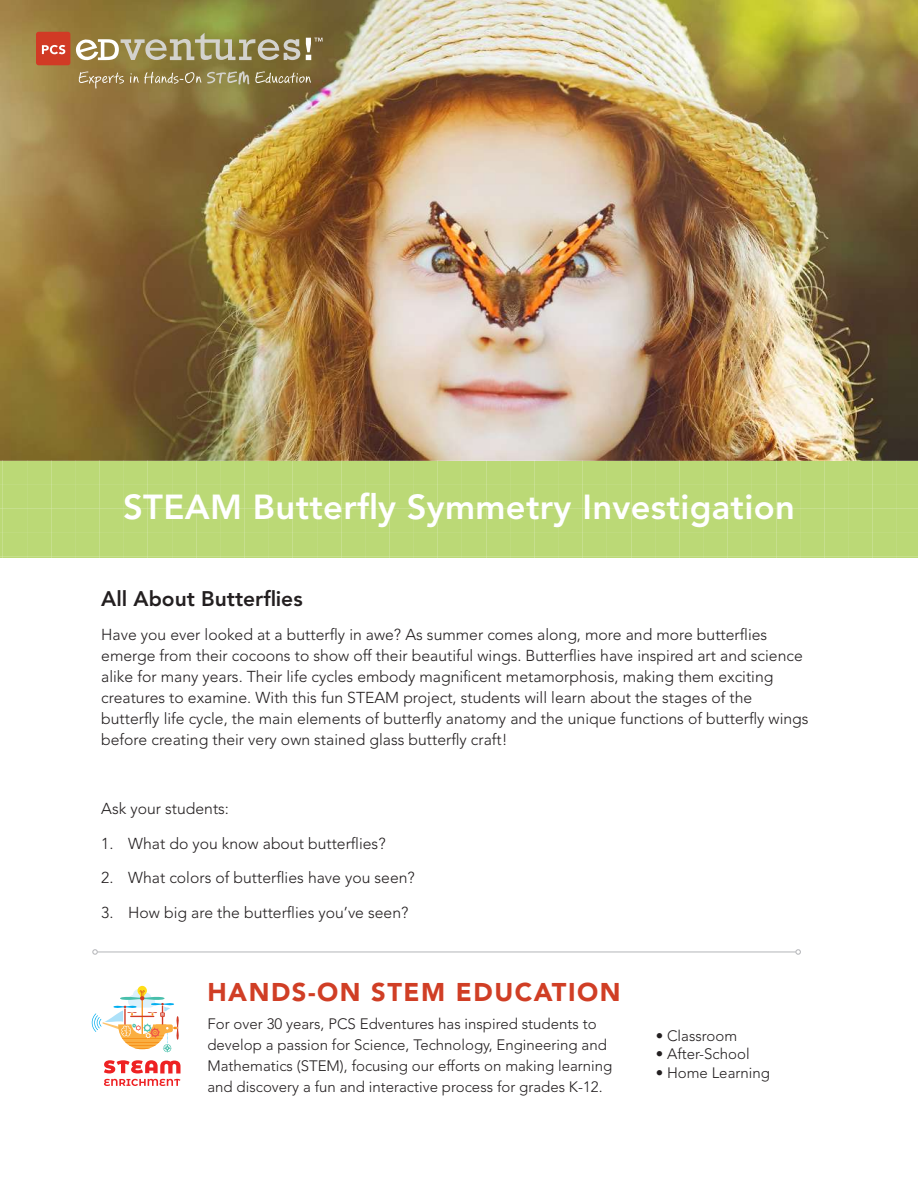
<style>
.page{position:relative;width:918px;height:1188px;background:#fff}
.page>*{position:absolute;margin:0;border:0;box-sizing:border-box;transform-origin:0 0}
.t1{font:800 34.5px "Avenir LT Std";letter-spacing:.01em;color:#fff}
.t2{font:900 25.5px "Avenir LT Std";letter-spacing:.06em;color:#d03e25}
.t3{font:800 21px "Avenir LT Std";color:#231f20}
.t4{font:300 15.75px/21px "Avenir LT Std";color:#231f20}
.t5{font:300 15px/21px "Avenir LT Std";color:#231f20}
</style>
<div class="page">
<div style="left:0;top:0;width:918px;height:557px;background:#bbd976"></div>
<img style="left:0;top:0;width:918px;height:460px">
<hr style="left:27px;top:460px;width:1px;height:101px;background:#fff">
<hr style="left:75px;top:460px;width:1px;height:101px;background:#fff">
<hr style="left:123px;top:460px;width:1px;height:101px;background:#fff">
<hr style="left:172px;top:460px;width:1px;height:101px;background:#fff">
<hr style="left:220px;top:460px;width:1px;height:101px;background:#fff">
<hr style="left:268px;top:460px;width:1px;height:101px;background:#fff">
<hr style="left:317px;top:460px;width:1px;height:101px;background:#fff">
<hr style="left:365px;top:460px;width:1px;height:101px;background:#fff">
<hr style="left:413px;top:460px;width:1px;height:101px;background:#fff">
<hr style="left:461px;top:460px;width:1px;height:101px;background:#fff">
<hr style="left:510px;top:460px;width:1px;height:101px;background:#fff">
<hr style="left:558px;top:460px;width:1px;height:101px;background:#fff">
<hr style="left:606px;top:460px;width:1px;height:101px;background:#fff">
<hr style="left:655px;top:460px;width:1px;height:101px;background:#fff">
<hr style="left:703px;top:460px;width:1px;height:101px;background:#fff">
<hr style="left:751px;top:460px;width:1px;height:101px;background:#fff">
<hr style="left:800px;top:460px;width:1px;height:101px;background:#fff">
<hr style="left:848px;top:460px;width:1px;height:101px;background:#fff">
<hr style="left:896px;top:460px;width:1px;height:101px;background:#fff">
<hr style="left:0;top:484px;width:918px;height:1px;background:#fff">
<hr style="left:0;top:532px;width:918px;height:1px;background:#fff">
<hr style="left:3px;top:460px;width:1px;height:101px;background:#fff">
<hr style="left:51px;top:460px;width:1px;height:101px;background:#fff">
<hr style="left:99px;top:460px;width:1px;height:101px;background:#fff">
<hr style="left:148px;top:460px;width:1px;height:101px;background:#fff">
<hr style="left:196px;top:460px;width:1px;height:101px;background:#fff">
<hr style="left:244px;top:460px;width:1px;height:101px;background:#fff">
<hr style="left:292px;top:460px;width:1px;height:101px;background:#fff">
<hr style="left:341px;top:460px;width:1px;height:101px;background:#fff">
<hr style="left:389px;top:460px;width:1px;height:101px;background:#fff">
<hr style="left:437px;top:460px;width:1px;height:101px;background:#fff">
<hr style="left:486px;top:460px;width:1px;height:101px;background:#fff">
<hr style="left:534px;top:460px;width:1px;height:101px;background:#fff">
<hr style="left:582px;top:460px;width:1px;height:101px;background:#fff">
<hr style="left:631px;top:460px;width:1px;height:101px;background:#fff">
<hr style="left:679px;top:460px;width:1px;height:101px;background:#fff">
<hr style="left:727px;top:460px;width:1px;height:101px;background:#fff">
<hr style="left:776px;top:460px;width:1px;height:101px;background:#fff">
<hr style="left:824px;top:460px;width:1px;height:101px;background:#fff">
<hr style="left:872px;top:460px;width:1px;height:101px;background:#fff">
<hr style="left:0;top:460px;width:918px;height:1px;background:#fff">
<hr style="left:0;top:508px;width:918px;height:1px;background:#fff">
<svg style="left:76px;top:33px;width:224px;height:27px;background:#a59c6f"></svg>
<div style="left:36px;top:32px;width:34px;height:33px;background:#d13a25;border-radius:3px"></div>
<svg style="left:42px;top:45px;width:23px;height:9px"></svg>
<svg style="left:306px;top:38px;width:16px;height:22px"></svg>
<svg style="left:79px;top:71px;width:45px;height:18px"></svg>
<svg style="left:130px;top:71px;width:119px;height:14px;background:#9f9261"></svg>
<svg style="left:255px;top:71px;width:56px;height:13px"></svg>
<hr style="left:97px;top:951px;width:699px;height:2px;background:#bcbdc0">
<svg style="left:92px;top:949px;width:6px;height:6px"></svg>
<svg style="left:795px;top:949px;width:6px;height:6px"></svg>
<svg style="left:92px;top:986px;width:87px;height:67px"></svg>
<svg style="left:104px;top:1079px;width:76px;height:7px"></svg>
<svg style="left:104px;top:1060px;width:77px;height:13px"></svg>
<h1 class="t1" style="left:123px;top:486px;width:673px">STEAM Butterfly Symmetry Investigation</h1>
<h3 class="t3" style="left:101px;top:586px;width:203px">All About Butterflies</h3>
<p class="t4" style="left:101px;top:624px;width:709px">Have you ever looked at a butterfly in awe? As summer comes along, more and more butterflies emerge from their cocoons to show off their beautiful wings. Butterflies have inspired art and science alike for many years. Their life cycles embody magnificent metamorphosis, making them exciting creatures to examine. With this fun STEAM project, students will learn about the stages of the butterfly life cycle, the main elements of butterfly anatomy and the unique functions of butterfly wings before creating their very own stained glass butterfly craft!</p>
<p class="t4" style="left:101px;top:798px;width:129px">Ask your students:</p>
<p class="t4" style="left:101px;top:833px;width:286px">1. What do you know about butterflies?</p>
<p class="t4" style="left:101px;top:867px;width:315px">2. What colors of butterflies have you seen?</p>
<p class="t4" style="left:101px;top:902px;width:309px">3. How big are the butterflies you’ve seen?</p>
<h2 class="t2" style="left:207px;top:976px;width:415px">HANDS-ON STEM EDUCATION</h2>
<p class="t5" style="left:207px;top:1013px;width:406px">For over 30 years, PCS Edventures has inspired students to develop a passion for Science, Technology, Engineering and Mathematics (STEM), focusing our efforts on making learning and discovery a fun and interactive process for grades K-12.</p>
<p class="t5" style="left:656px;top:1025px;width:83px">• Classroom</p>
<p class="t5" style="left:656px;top:1044px;width:95px">• After-School</p>
<p class="t5" style="left:656px;top:1062px;width:116px">• Home Learning</p>
</div>
